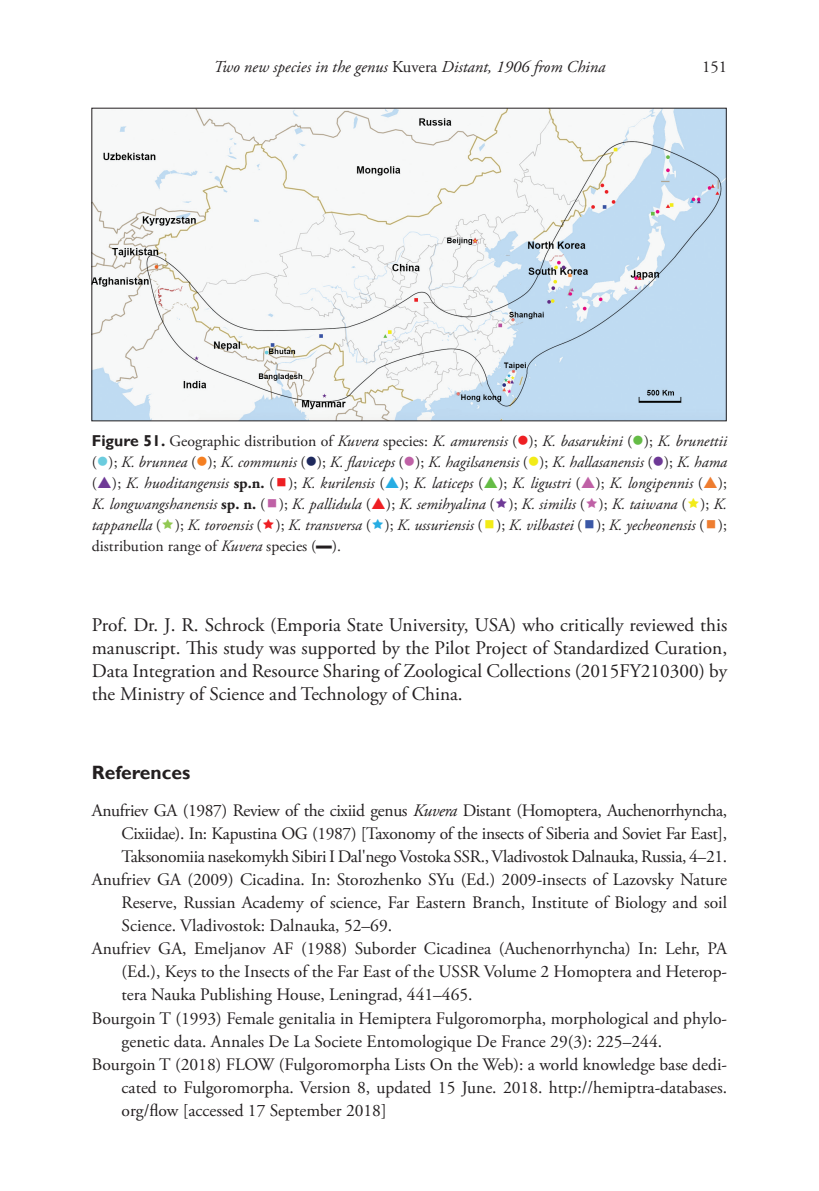
<style>
.page{position:relative;width:819px;height:1191px;background:#fff}
.page>*{position:absolute;margin:0;border:0;box-sizing:border-box;transform-origin:0 0}
.normal_0{font:19.25px/23.1px "Adobe Garamond Pro";color:#231f20;text-align:justify}
.ZAG1-Ref{font:700 19.25px "Gill Sans";color:#231f20}
.References{font:17.5px/23.1px "Adobe Garamond Pro";color:#231f20;text-align:justify}
.t1{font:italic 16.62px "Adobe Garamond Pro";color:#231f20}
.t2{font:16.62px "Adobe Garamond Pro";color:#231f20}
.FIG{font:italic 15.75px/21px "Adobe Garamond Pro";color:#231f20;text-align:justify}
.s1{font-style:normal}
.s2{font-family:"Gill Sans";font-weight:700;font-style:normal}
.s3{color:#ee1f23}
.s4{color:#65bc46}
.s5{color:#6bccde}
.s6{color:#f57f21}
.s7{color:#1d285c}
.s8{color:#bf61a6}
.s9{color:#f2eb17}
.s10{color:#6e3996}
.s11{font-weight:700;font-style:normal}
.s12{font-family:"Garamond";font-style:normal}
.s13{font-style:italic}
</style>
<div class="page">
<img style="left:93px;top:110px;width:631px;height:309px">
<p class="t1" style="left:213px;top:56px;width:394px">Two new species in the genus <span class="s1">Kuvera</span> Distant, 1906 from China</p>
<p class="t2" style="left:702px;top:56px;width:26px">151</p>
<p class="FIG" style="left:92px;top:431px;width:636px"><span class="s2">Figure 51.</span> <span class="s1">Geographic distribution of</span> Kuvera <span class="s1">species:</span> K. amurensis <span class="s1">(</span><span class="s3">●</span><span class="s1">);</span> K. basarukini <span class="s1">(</span><span class="s4">●</span><span class="s1">);</span> K. brunettii <span class="s1">(</span><span class="s5">●</span><span class="s1">);</span> K. brunnea <span class="s1">(</span><span class="s6">●</span><span class="s1">);</span> K. communis <span class="s1">(</span><span class="s7">●</span><span class="s1">);</span> K. flaviceps <span class="s1">(</span><span class="s8">●</span><span class="s1">);</span> K. hagilsanensis <span class="s1">(</span><span class="s9">●</span><span class="s1">);</span> K. hallasanensis <span class="s1">(</span><span class="s10">●</span><span class="s1">);</span> K. hama <span class="s1">( );</span> K. huoditangensis <span class="s11">sp.n.</span> <span class="s1">( );</span> K. kurilensis <span class="s1">( );</span> K. laticeps <span class="s1">( );</span> K. ligustri <span class="s1">( );</span> K. longipennis <span class="s1">( ); </span>K. longwangshanensis <span class="s11">sp. n.</span> <span class="s1">( );</span> K. pallidula <span class="s1">( );</span> K. semihyalina <span class="s1">( );</span> K. similis <span class="s1">( );</span> K. taiwana <span class="s1">( );</span> K. tappanella <span class="s1">( );</span> K. toroensis <span class="s1">( );</span> K. transversa <span class="s1">( );</span> K. ussuriensis <span class="s1">( );</span> K. vilbastei <span class="s1">( );</span> K. yecheonensis <span class="s1">( ); distribution range of</span> Kuvera <span class="s1">species (</span><span class="s12">▬</span><span class="s1">).</span></p>
<p class="normal_0" style="left:92px;top:614px;width:637px">Prof. Dr. J. R. Schrock (Emporia State University, USA) who critically reviewed this manuscript. This study was supported by the Pilot Project of Standardized Curation, Data Integration and Resource Sharing of Zoological Collections (2015FY210300) by the Ministry of Science and Technology of China.</p>
<p class="ZAG1-Ref" style="left:92px;top:761px;width:100px">References</p>
<p class="References" style="left:122px;top:799px;width:607px;text-indent:-30px">Anufriev GA (1987) Review of the cixiid genus <span class="s13">Kuvera</span> Distant (Homoptera, Auchenorrhyncha, Cixiidae). In: Kapustina OG (1987) [Taxonomy of the insects of Siberia and Soviet Far East], Taksonomiia nasekomykh Sibiri I Dal'nego Vostoka SSR., Vladivostok Dalnauka, Russia, 4–21.</p>
<p class="References" style="left:122px;top:868px;width:607px;text-indent:-30px">Anufriev GA (2009) Cicadina. In: Storozhenko SYu (Ed.) 2009-insects of Lazovsky Nature Reserve, Russian Academy of science, Far Eastern Branch, Institute of Biology and soil Science. Vladivostok: Dalnauka, 52–69.</p>
<p class="References" style="left:122px;top:937px;width:607px;text-indent:-30px">Anufriev GA, Emeljanov AF (1988) Suborder Cicadinea (Auchenorrhyncha) In: Lehr, PA (Ed.), Keys to the Insects of the Far East of the USSR Volume 2 Homoptera and Heterop&shy;tera Nauka Publishing House, Leningrad, 441–465.</p>
<p class="References" style="left:122px;top:1007px;width:607px;text-indent:-30px">Bourgoin T (1993) Female genitalia in Hemiptera Fulgoromorpha, morphological and phylo&shy;genetic data. Annales De La Societe Entomologique De France 29(3): 225–244.</p>
<p class="References" style="left:122px;top:1053px;width:607px;text-indent:-30px">Bourgoin T (2018) FLOW (Fulgoromorpha Lists On the Web): a world knowledge base dedi&shy;cated to Fulgoromorpha. Version 8, updated 15 June. 2018. http://hemiptra-databases. org/flow [accessed 17 September 2018]</p>
</div>
